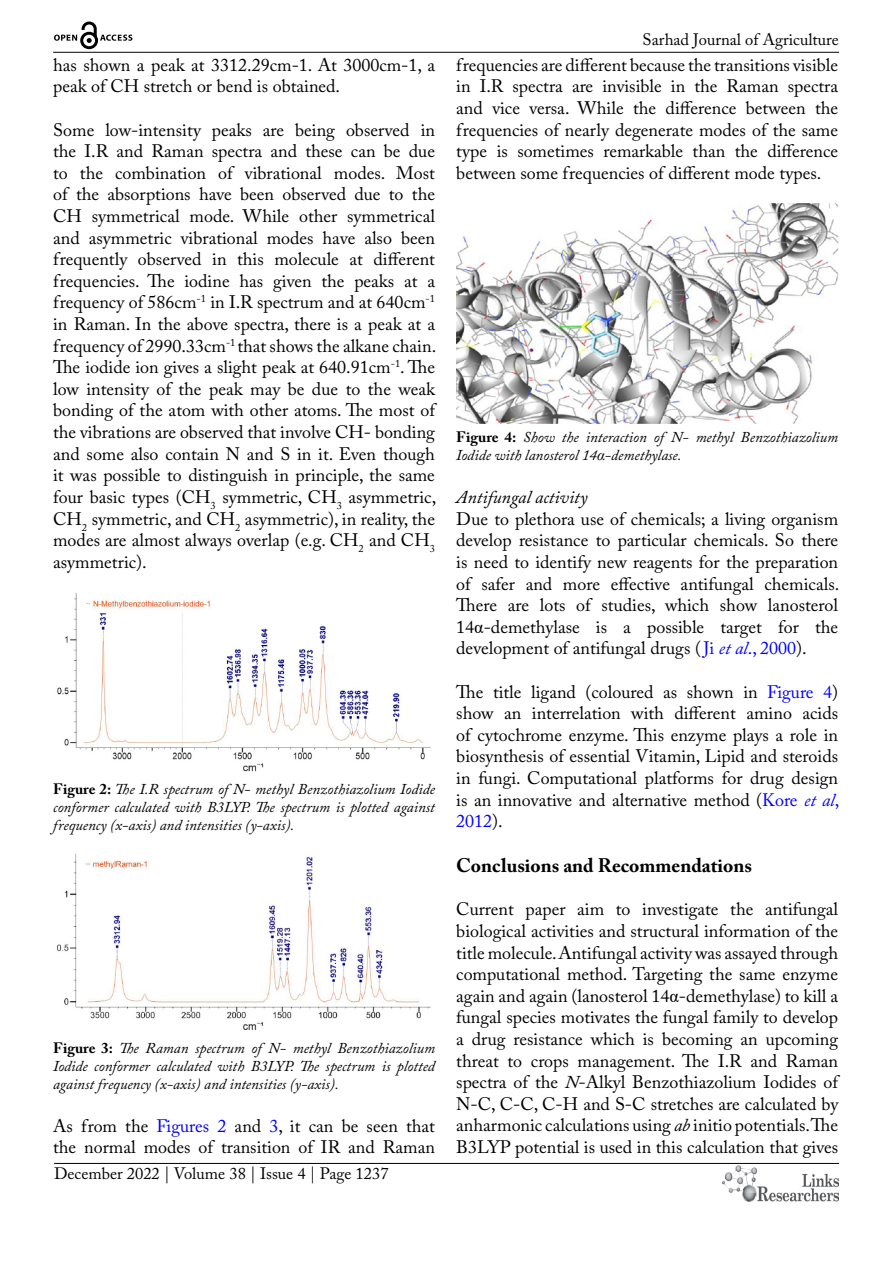
<style>
.page{position:relative;width:893px;height:1263px;background:#fff}
.page>*{position:absolute;margin:0;border:0;box-sizing:border-box;transform-origin:0 0}
.t1{font:700 19.5px "Adobe Caslon Pro";color:#000}
.t2{font:18px/21.6px "Adobe Caslon Pro";color:#000;text-align:justify}
.t3{font:italic 18px "Adobe Caslon Pro";color:#000}
.t4{font:16.5px "Adobe Caslon Pro";color:#000}
.t5{font:italic 15px/18px "Adobe Caslon Pro";color:#000;text-align:justify}
.s1{font-weight:700;font-style:normal}
.s2{color:#00f}
.s3{font-family:"Times New Roman"}
.s4{font-style:italic;color:#00f}
.s5{font-style:italic}
</style>
<div class="page">
<hr style="left:53px;top:52px;width:786px;height:1px;background:#000">
<hr style="left:54px;top:1163px;width:785px;height:1px;background:#000">
<img style="left:722px;top:1166px;width:117px;height:36px">
<svg style="left:54px;top:22px;width:78px;height:27px"></svg>
<img style="left:57px;top:593px;width:374px;height:179px">
<img style="left:56px;top:853px;width:375px;height:177px">
<img style="left:456px;top:203px;width:382px;height:221px">
<p class="t2" style="left:53px;top:54px;width:383px">has shown a peak at 3312.29cm-1. At 3000cm-1, a peak of CH stretch or bend is obtained.</p>
<p class="t2" style="left:53px;top:119px;width:385px">Some low-intensity peaks are being observed in the I.R and Raman spectra and these can be due to the combination of vibrational modes. Most of the absorptions have been observed due to the CH symmetrical mode. While other symmetrical and asymmetric vibrational modes have also been frequently observed in this molecule at different frequencies. The iodine has given the peaks at a frequency of 586cm<sup>-1</sup> in I.R spectrum and at 640cm<sup>-1 </sup>in Raman. In the above spectra, there is a peak at a frequency of 2990.33cm<sup>-1</sup> that shows the alkane chain.<br>The iodide ion gives a slight peak at 640.91cm<sup>-1</sup>. The low intensity of the peak may be due to the weak bonding of the atom with other atoms. The most of the vibrations are observed that involve CH- bonding and some also contain N and S in it. Even though it was possible to distinguish in principle, the same four basic types (CH<sub>3</sub> symmetric, CH<sub>3</sub> asymmetric, CH<sub>2</sub> symmetric, and CH<sub>2</sub> asymmetric), in reality, the modes are almost always overlap (e.g. CH<sub>2</sub> and CH<sub>3 </sub>asymmetric).</p>
<p class="t5" style="left:53px;top:779px;width:383px"><span class="s1">Figure 2:</span> The I.R spectrum of N- methyl Benzothiazolium Iodide conformer calculated with B3LYP. The spectrum is plotted against frequency (x-axis) and intensities (y-axis).</p>
<p class="t5" style="left:53px;top:1038px;width:383px"><span class="s1">Figure 3:</span> The Raman spectrum of N- methyl Benzothiazolium Iodide conformer calculated with B3LYP. The spectrum is plotted against frequency (x-axis) and intensities (y-axis).</p>
<p class="t2" style="left:53px;top:1115px;width:383px">As from the <span class="s2">Figures 2</span> and <span class="s2">3</span>, it can be seen that the normal modes of transition of IR and Raman</p>
<p class="t4" style="left:54px;top:1164px;width:336px">December 2022 | Volume 38 | Issue 4 | Page 1237</p>
<p class="t4" style="left:643px;top:30px;width:198px">Sarhad Journal of Agriculture</p>
<p class="t2" style="left:456px;top:54px;width:383px">frequencies are different because the transitions visible in I.R spectra are invisible in the Raman spectra and vice versa. While the difference between the frequencies of nearly degenerate modes of the same type is sometimes remarkable than the difference between some frequencies of different mode types.</p>
<p class="t5" style="left:456px;top:428px;width:383px"><span class="s1">Figure 4:</span> Show the interaction of N- methyl Benzothiazolium<br>Iodide with lanosterol 14<span class="s3">α</span>-demethylase.</p>
<p class="t3" style="left:456px;top:486px;width:133px">Antifungal activity</p>
<p class="t2" style="left:456px;top:508px;width:385px">Due to plethora use of chemicals; a living organism develop resistance to particular chemicals. So there is need to identify new reagents for the preparation of safer and more effective antifungal chemicals.<br>There are lots of studies, which show lanosterol 14<span class="s3">α</span>-demethylase is a possible target for the development of antifungal drugs (<span class="s2">Ji</span> <span class="s4">et al</span><span class="s2">., 2000</span>).</p>
<p class="t2" style="left:456px;top:680px;width:385px">The title ligand (coloured as shown in <span class="s2">Figure 4</span>) show an interrelation with different amino acids of cytochrome enzyme. This enzyme plays a role in biosynthesis of essential Vitamin, Lipid and steroids in fungi. Computational platforms for drug design is an innovative and alternative method (<span class="s2">Kore</span> <span class="s4">et al</span><span class="s2">, 2012</span>).</p>
<p class="t1" style="left:456px;top:854px;width:297px">Conclusions and Recommendations</p>
<p class="t2" style="left:456px;top:898px;width:383px">Current paper aim to investigate the antifungal biological activities and structural information of the title molecule. Antifungal activity was assayed through computational method. Targeting the same enzyme again and again (lanosterol 14<span class="s3">α</span>-demethylase) to kill a fungal species motivates the fungal family to develop a drug resistance which is becoming an upcoming threat to crops management. The I.R and Raman spectra of the <span class="s5">N</span>-Alkyl Benzothiazolium Iodides of N-C, C-C, C-H and S-C stretches are calculated by anharmonic calculations using <span class="s5">ab</span> initio potentials. The B3LYP potential is used in this calculation that gives</p>
</div>
